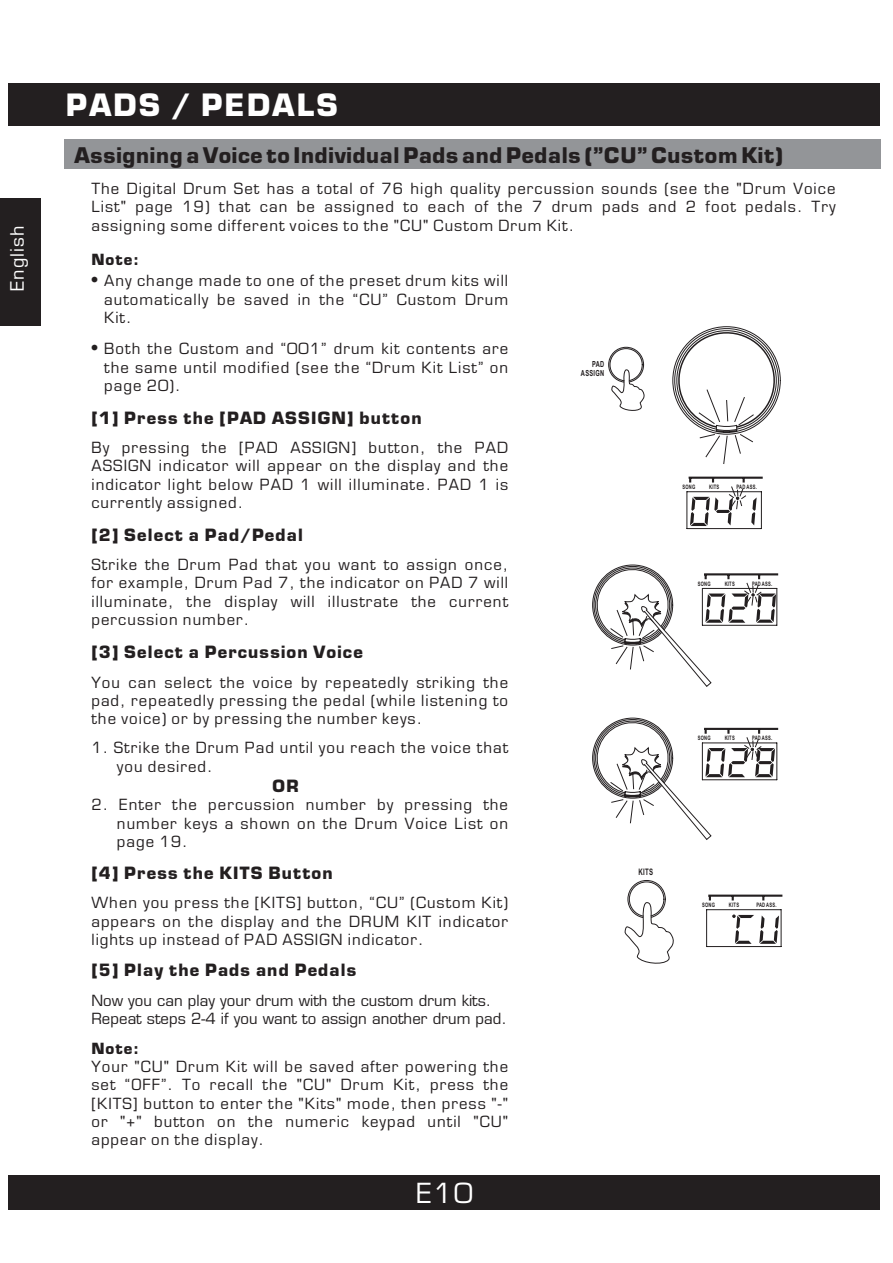
<style>
.page{position:relative;width:893px;height:1263px;background:#fff}
.page>*{position:absolute;margin:0;border:0;box-sizing:border-box;transform-origin:0 0}
.t1{font:700 30px "Eurostile";letter-spacing:.07em;color:#fff}
.t2{font:27px "Eurostile";color:#fff}
.t3{font:700 21px "Eurostile";letter-spacing:.035em;color:#231f20}
.t4{font:700 18px "Eurostile";letter-spacing:.07em;color:#fff}
.t5{font:18px "Helvetica";color:#231f20}
.t6{font:700 16.5px "Eurostile";letter-spacing:.07em;color:#231f20}
.t7{font:15px/18.3px "Eurostile";letter-spacing:.07em;color:#231f20;text-align:justify}
.t8{font:15px/18.3px "Eurostile";letter-spacing:.005em;color:#231f20}
.t9{font:700 15px "Eurostile";letter-spacing:.07em;color:#231f20}
.t10{font:700 9px "Arial";color:#231f20;scale:.67 1}
.t11{font:700 8.4px/9.3px "Arial";letter-spacing:.055em;color:#231f20;text-align:right;scale:.68 1}
.t12{font:700 6.15px "Arial";letter-spacing:.055em;color:#231f20;scale:.68 1}
</style>
<div class="page">
<div style="left:64px;top:140px;width:816px;height:29px;background:#939598"></div>
<div style="left:9px;top:1176px;width:871px;height:34px;background:#231f20"></div>
<div style="left:9px;top:83px;width:871px;height:42px;background:#231f20"></div>
<svg style="left:608px;top:346px;width:37px;height:65px"></svg>
<svg style="left:672px;top:326px;width:109px;height:203px"></svg>
<hr style="left:702px;top:625px;width:75px;height:1px;background:#231f20">
<hr style="left:776px;top:588px;width:1px;height:37px;background:#231f20">
<hr style="left:704px;top:573px;width:74px;height:2px;background:#231f20">
<svg style="left:592px;top:564px;width:184px;height:123px"></svg>
<hr style="left:702px;top:779px;width:75px;height:1px;background:#231f20">
<hr style="left:702px;top:742px;width:75px;height:1px;background:#231f20">
<hr style="left:776px;top:743px;width:1px;height:37px;background:#231f20">
<hr style="left:704px;top:728px;width:74px;height:2px;background:#231f20">
<svg style="left:592px;top:717px;width:183px;height:123px"></svg>
<svg style="left:624px;top:880px;width:50px;height:84px"></svg>
<hr style="left:707px;top:946px;width:74px;height:1px;background:#231f20">
<hr style="left:707px;top:909px;width:74px;height:1px;background:#231f20">
<hr style="left:706px;top:910px;width:1px;height:36px;background:#231f20">
<hr style="left:781px;top:910px;width:1px;height:36px;background:#231f20">
<hr style="left:708px;top:894px;width:74px;height:3px;background:#231f20">
<svg style="left:733px;top:915px;width:46px;height:29px"></svg>
<div style="left:0;top:198px;width:40px;height:127px;background:#231f20"></div>
<p class="t4" style="left:10px;top:291px;width:68px;rotate:-90deg">English</p>
<h1 class="t1" style="left:66px;top:94px;width:273px">PADS / PEDALS</h1>
<h3 class="t3" style="left:74px;top:147px;width:710px">Assigning a Voice to Individual Pads and Pedals (”CU” Custom Kit)</h3>
<p class="t7" style="left:91px;top:181px;width:746px">The Digital Drum Set has a total of 76 high quality percussion sounds (see the "Drum Voice List" page 19) that can be assigned to each of the 7 drum pads and 2 foot pedals. Try assigning some different voices to the "CU" Custom Drum Kit.</p>
<p class="t9" style="left:91px;top:254px;width:49px">Note:</p>
<p class="t5" style="left:91px;top:273px;width:8px">•</p>
<p class="t7" style="left:104px;top:273px;width:405px">Any change made to one of the preset drum kits will automatically be saved in the “CU” Custom Drum Kit.</p>
<p class="t7" style="left:104px;top:341px;width:405px">Both the Custom and “001” drum kit contents are the same until modified (see the “Drum Kit List” on page 20).</p>
<p class="t5" style="left:91px;top:341px;width:8px">•</p>
<p class="t6" style="left:91px;top:411px;width:332px">[1] Press the [PAD ASSIGN] button</p>
<p class="t7" style="left:91px;top:440px;width:418px">By pressing the [PAD ASSIGN] button, the PAD ASSIGN indicator will appear on the display and the indicator light below PAD 1 will illuminate. PAD 1 is currently assigned.</p>
<p class="t6" style="left:91px;top:528px;width:213px">[2] Select a Pad/Pedal</p>
<p class="t7" style="left:91px;top:557px;width:418px">Strike the Drum Pad that you want to assign once, for example, Drum Pad 7, the indicator on PAD 7 will illuminate, the display will illustrate the current percussion number.</p>
<p class="t6" style="left:91px;top:646px;width:273px">[3] Select a Percussion Voice</p>
<p class="t7" style="left:91px;top:674px;width:418px">You can select the voice by repeatedly striking the pad, repeatedly pressing the pedal (while listening to the voice) or by pressing the number keys.</p>
<p class="t7" style="left:117px;top:740px;width:393px;text-indent:-26px">1. Strike the Drum Pad until you reach the voice that you desired.</p>
<p class="t7" style="left:117px;top:797px;width:393px;text-indent:-26px">2. Enter the percussion number by pressing the number keys a shown on the Drum Voice List on page 19.</p>
<p class="t6" style="left:91px;top:866px;width:243px">[4] Press the KITS Button</p>
<p class="t7" style="left:91px;top:895px;width:418px">When you press the [KITS] button, “CU” (Custom Kit) appears on the display and the DRUM KIT indicator lights up instead of PAD ASSIGN indicator.</p>
<p class="t6" style="left:91px;top:964px;width:266px">[5] Play the Pads and Pedals</p>
<p class="t8" style="left:91px;top:993px;width:417px">Now you can play your drum with the custom drum kits.<br>Repeat steps 2-4 if you want to assign another drum pad.</p>
<p class="t7" style="left:91px;top:1059px;width:418px">Your "CU" Drum Kit will be saved after powering the set “OFF”. To recall the "CU" Drum Kit, press the [KITS] button to enter the "Kits" mode, then press "-" or "+" button on the numeric keypad until "CU" appear on the display.</p>
<p class="t6" style="left:273px;top:779px;width:27px">OR</p>
<p class="t9" style="left:91px;top:1042px;width:49px">Note:</p>
<h2 class="t2" style="left:417px;top:1183px;width:58px">E10</h2>
<p class="t11" style="left:581px;top:360px;width:36px">PAD<br>ASSIGN</p>
<p class="t12" style="left:682px;top:485px;width:20px">SONG</p>
<p class="t12" style="left:709px;top:485px;width:16px">KITS</p>
<p class="t12" style="left:737px;top:485px;width:31px">PAD ASS.</p>
<p class="t12" style="left:698px;top:581px;width:20px">SONG</p>
<p class="t12" style="left:725px;top:581px;width:16px">KITS</p>
<p class="t12" style="left:752px;top:581px;width:31px">PAD ASS.</p>
<p class="t12" style="left:698px;top:736px;width:20px">SONG</p>
<p class="t12" style="left:725px;top:736px;width:16px">KITS</p>
<p class="t12" style="left:752px;top:736px;width:31px">PAD ASS.</p>
<p class="t10" style="left:638px;top:869px;width:24px">KITS</p>
<p class="t12" style="left:702px;top:903px;width:20px">SONG</p>
<p class="t12" style="left:729px;top:903px;width:16px">KITS</p>
<p class="t12" style="left:756px;top:903px;width:31px">PAD ASS.</p>
</div>
